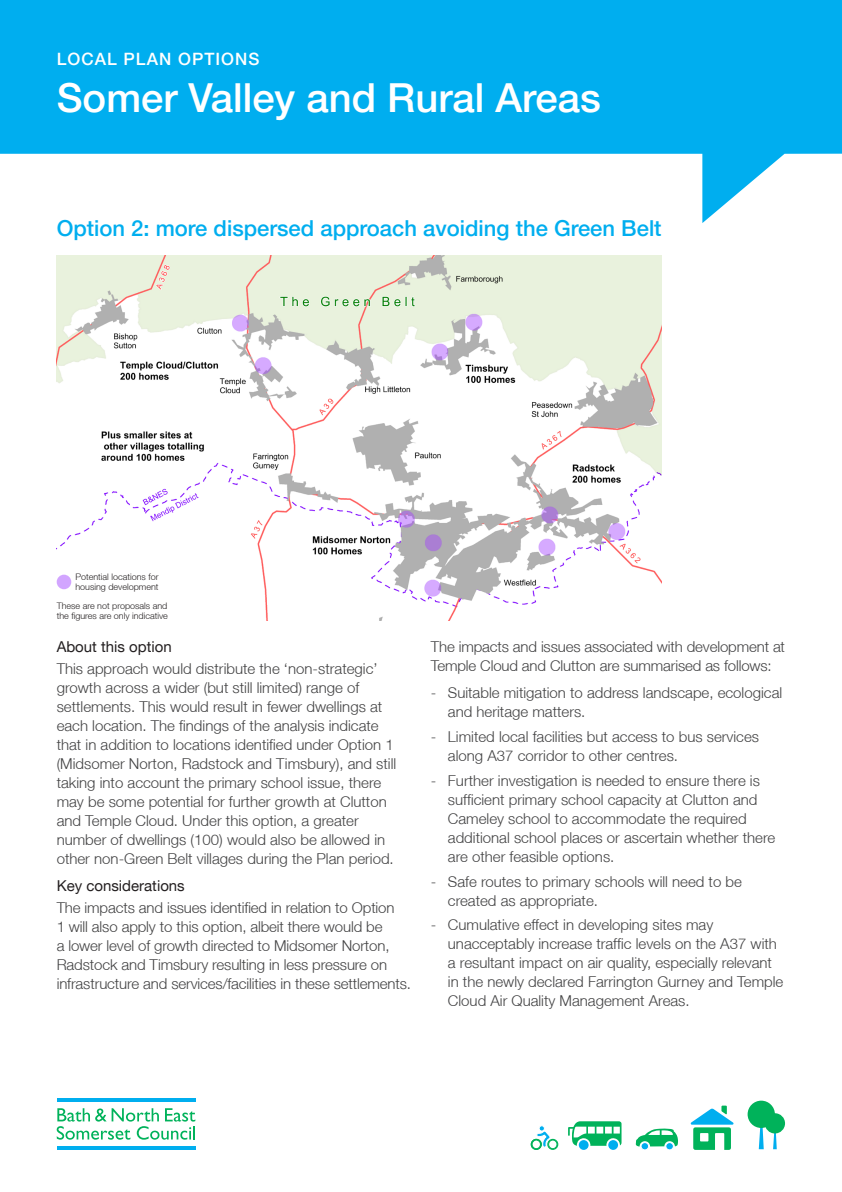
<style>
.page{position:relative;width:842px;height:1192px;background:#fff}
.page>*{position:absolute;margin:0;border:0;box-sizing:border-box;transform-origin:0 0}
.t1{font:500 40px "Helvetica Neue LT";color:#fff}
.t2{font:500 22px "Helvetica Neue LT";color:#00aeef}
.t3{font:500 17px "Helvetica Neue LT";letter-spacing:.06em;color:#fff}
.t4{font:300 15px/19px "Helvetica Neue LT";color:#414142}
.t5{font:15px "Helvetica Neue LT";color:#231f20}
.t6{font:300 9px/10px "Helvetica Neue LT";color:#231f20}
</style>
<div class="page">
<svg style="left:0;top:0;width:842px;height:223px;fill:#00aeef"></svg>
<svg style="left:773px;top:1133px;width:4px;height:16px"></svg>
<div style="left:765px;top:1113px;width:20px;height:20px;background:#00b25a;border-radius:50%"></div>
<svg style="left:759px;top:1128px;width:5px;height:21px"></svg>
<div style="left:747px;top:1101px;width:28px;height:27px;background:#00b25a;border-radius:50%"></div>
<svg style="left:690px;top:1106px;width:43px;height:44px"></svg>
<div style="left:641px;top:1143px;width:8px;height:7px;background:#00aeef;border-radius:50%"></div>
<div style="left:641px;top:1142px;width:8px;height:8px;border:1px solid #fff;border-radius:50%"></div>
<div style="left:666px;top:1143px;width:7px;height:7px;background:#00aeef;border-radius:50%"></div>
<div style="left:665px;top:1142px;width:9px;height:8px;border:1px solid #fff;border-radius:50%"></div>
<svg style="left:568px;top:1121px;width:53px;height:25px"></svg>
<div style="left:608px;top:1140px;width:10px;height:10px;background:#00aeef;border-radius:50%"></div>
<div style="left:579px;top:1140px;width:10px;height:10px;background:#00aeef;border-radius:50%"></div>
<svg style="left:531px;top:1126px;width:27px;height:24px"></svg>
<div style="left:548px;top:1140px;width:9px;height:9px;border:1px solid #00b25a;border-radius:50%"></div>
<div style="left:532px;top:1140px;width:9px;height:9px;border:1px solid #00b25a;border-radius:50%"></div>
<svg style="left:636px;top:1129px;width:42px;height:18px"></svg>
<hr style="left:57px;top:1147px;width:138px;height:3px;background:#00aeef">
<hr style="left:57px;top:1098px;width:138px;height:3px;background:#00aeef">
<svg style="left:57px;top:1108px;width:138px;height:32px"></svg>
<img style="left:57px;top:255px;width:605px;height:366px">
<div style="left:57px;top:575px;width:14px;height:14px;background:#d2a5ff;border-radius:50%"></div>
<p class="t3" style="left:57px;top:49px;width:204px">LOCAL PLAN OPTIONS</p>
<h1 class="t1" style="left:57px;top:73px;width:545px">Somer Valley and Rural Areas</h1>
<h2 class="t2" style="left:57px;top:215px;width:606px">Option 2: more dispersed approach avoiding the Green Belt</h2>
<p class="t6" style="left:75px;top:572px;width:85px">Potential locations for housing development</p>
<p class="t6" style="left:57px;top:600px;width:113px">These are not proposals and the figures are only indicative</p>
<p class="t5" style="left:57px;top:638px;width:117px">About this option</p>
<p class="t4" style="left:57px;top:659px;width:341px">This approach would distribute the ‘non-strategic’ growth across a wider (but still limited) range of settlements. This would result in fewer dwellings at each location. The findings of the analysis indicate that in addition to locations identified under Option 1 (Midsomer Norton, Radstock and Timsbury), and still taking into account the primary school issue, there may be some potential for further growth at Clutton and Temple Cloud. Under this option, a greater number of dwellings (100) would also be allowed in other non-Green Belt villages during the Plan period.</p>
<p class="t5" style="left:57px;top:877px;width:130px">Key considerations</p>
<p class="t4" style="left:57px;top:898px;width:356px">The impacts and issues identified in relation to Option<br>1 will also apply to this option, albeit there would be<br>a lower level of growth directed to Midsomer Norton, Radstock and Timsbury resulting in less pressure on infrastructure and services/facilities in these settlements.</p>
<p class="t4" style="left:431px;top:637px;width:356px">The impacts and issues associated with development at<br>Temple Cloud and Clutton are summarised as follows:</p>
<p class="t4" style="left:448px;top:683px;width:336px;text-indent:-17px">- Suitable mitigation to address landscape, ecological and heritage matters.</p>
<p class="t4" style="left:448px;top:727px;width:313px;text-indent:-17px">- Limited local facilities but access to bus services along A37 corridor to other centres.</p>
<p class="t4" style="left:448px;top:771px;width:329px;text-indent:-17px">- Further investigation is needed to ensure there is sufficient primary school capacity at Clutton and Cameley school to accommodate the required additional school places or ascertain whether there are other feasible options.</p>
<p class="t4" style="left:448px;top:871px;width:295px;text-indent:-17px">- Safe routes to primary schools will need to be created as appropriate.</p>
<p class="t4" style="left:448px;top:915px;width:337px;text-indent:-17px">- Cumulative effect in developing sites may unacceptably increase traffic levels on the A37 with a resultant impact on air quality, especially relevant in the newly declared Farrington Gurney and Temple Cloud Air Quality Management Areas.</p>
</div>
